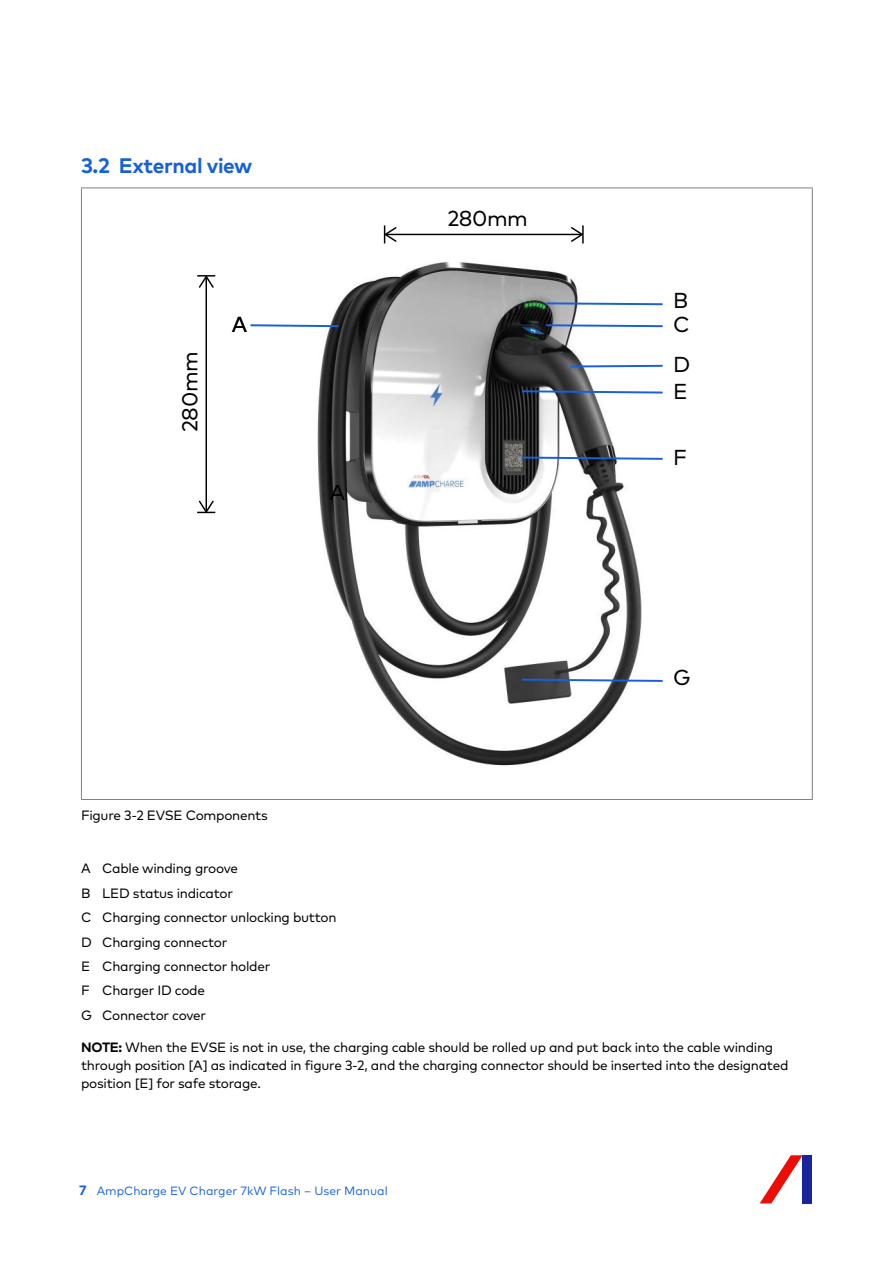
<style>
.page{position:relative;width:893px;height:1263px;background:#fff}
.page>*{position:absolute;margin:0;border:0;box-sizing:border-box;transform-origin:0 0}
.t1{font:21.6px/39.6px "Mark OT";letter-spacing:-.02em;color:#000}
.Subheadings_Bold{font:700 21px "Mark OT";letter-spacing:-.02em;color:#1860d8}
.Paragraph_9pt_Black{font:13.5px/18px "Mark OT";letter-spacing:-.02em;color:#000}
.Indent_Paragraph_9pt_Black{font:13.5px "Mark OT";letter-spacing:-.02em;color:#000}
.t2{font:12px "Mark OT";color:#1860d8}
.s1{font-weight:700}
.s2{font-weight:700;font-size:13.5px}
</style>
<div class="page">
<div style="left:802px;top:1155px;width:10px;height:48px;background:#17249c"></div>
<svg style="left:760px;top:1155px;width:42px;height:48px"></svg>
<hr style="left:81px;top:188px;width:732px;height:1px;background:#808080">
<hr style="left:81px;top:188px;width:1px;height:611px;background:#808080">
<hr style="left:812px;top:188px;width:1px;height:611px;background:#808080">
<hr style="left:81px;top:799px;width:732px;height:1px;background:#808080">
<img style="left:317px;top:242px;width:346px;height:524px">
<svg style="left:250px;top:324px;width:89px;height:3px"></svg>
<svg style="left:546px;top:302px;width:117px;height:3px"></svg>
<svg style="left:546px;top:324px;width:117px;height:3px"></svg>
<svg style="left:522px;top:390px;width:141px;height:3px"></svg>
<svg style="left:570px;top:365px;width:93px;height:2px"></svg>
<svg style="left:522px;top:457px;width:141px;height:3px"></svg>
<svg style="left:522px;top:679px;width:141px;height:3px"></svg>
<hr style="left:386px;top:234px;width:195px;height:1px;background:#000">
<svg style="left:384px;top:225px;width:13px;height:18px"></svg>
<svg style="left:571px;top:225px;width:13px;height:18px"></svg>
<hr style="left:206px;top:278px;width:1px;height:233px;background:#000">
<svg style="left:197px;top:501px;width:18px;height:12px"></svg>
<svg style="left:197px;top:275px;width:18px;height:13px"></svg>
<p class="Subheadings_Bold" style="left:81px;top:152px;width:173px">3.2 External view</p>
<p class="t1" style="left:170px;top:432px;width:82px;rotate:-90deg">280mm</p>
<p class="t1" style="left:232px;top:304px;width:17px">A</p>
<p class="t1" style="left:330px;top:472px;width:17px">A</p>
<p class="t1" style="left:447px;top:198px;width:82px">280mm</p>
<p class="Paragraph_9pt_Black" style="left:81px;top:806px;width:188px">Figure 3-2 EVSE Components</p>
<p class="t1" style="left:673px;top:280px;width:17px">B</p>
<p class="t1" style="left:673px;top:305px;width:19px">C<br>D</p>
<p class="t1" style="left:673px;top:371px;width:16px">E</p>
<p class="t1" style="left:673px;top:437px;width:16px">F</p>
<p class="t1" style="left:673px;top:657px;width:19px">G</p>
<p class="Indent_Paragraph_9pt_Black" style="left:81px;top:860px;width:159px">A Cable winding groove</p>
<p class="Indent_Paragraph_9pt_Black" style="left:81px;top:885px;width:154px">B LED status indicator</p>
<p class="Indent_Paragraph_9pt_Black" style="left:81px;top:909px;width:257px">C Charging connector unlocking button</p>
<p class="Indent_Paragraph_9pt_Black" style="left:81px;top:933px;width:148px">D Charging connector</p>
<p class="Indent_Paragraph_9pt_Black" style="left:81px;top:958px;width:191px">E Charging connector holder</p>
<p class="Indent_Paragraph_9pt_Black" style="left:81px;top:982px;width:125px">F Charger ID code</p>
<p class="Indent_Paragraph_9pt_Black" style="left:81px;top:1006px;width:127px">G Connector cover</p>
<p class="Paragraph_9pt_Black" style="left:81px;top:1038px;width:709px"><span class="s1">NOTE:</span> When the EVSE is not in use, the charging cable should be rolled up and put back into the cable winding through position [A] as indicated in figure 3-2, and the charging connector should be inserted into the designated position [E] for safe storage.</p>
<p class="t2" style="left:79px;top:1183px;width:310px"><span class="s2">7</span> AmpCharge EV Charger 7kW Flash – User Manual</p>
</div>
